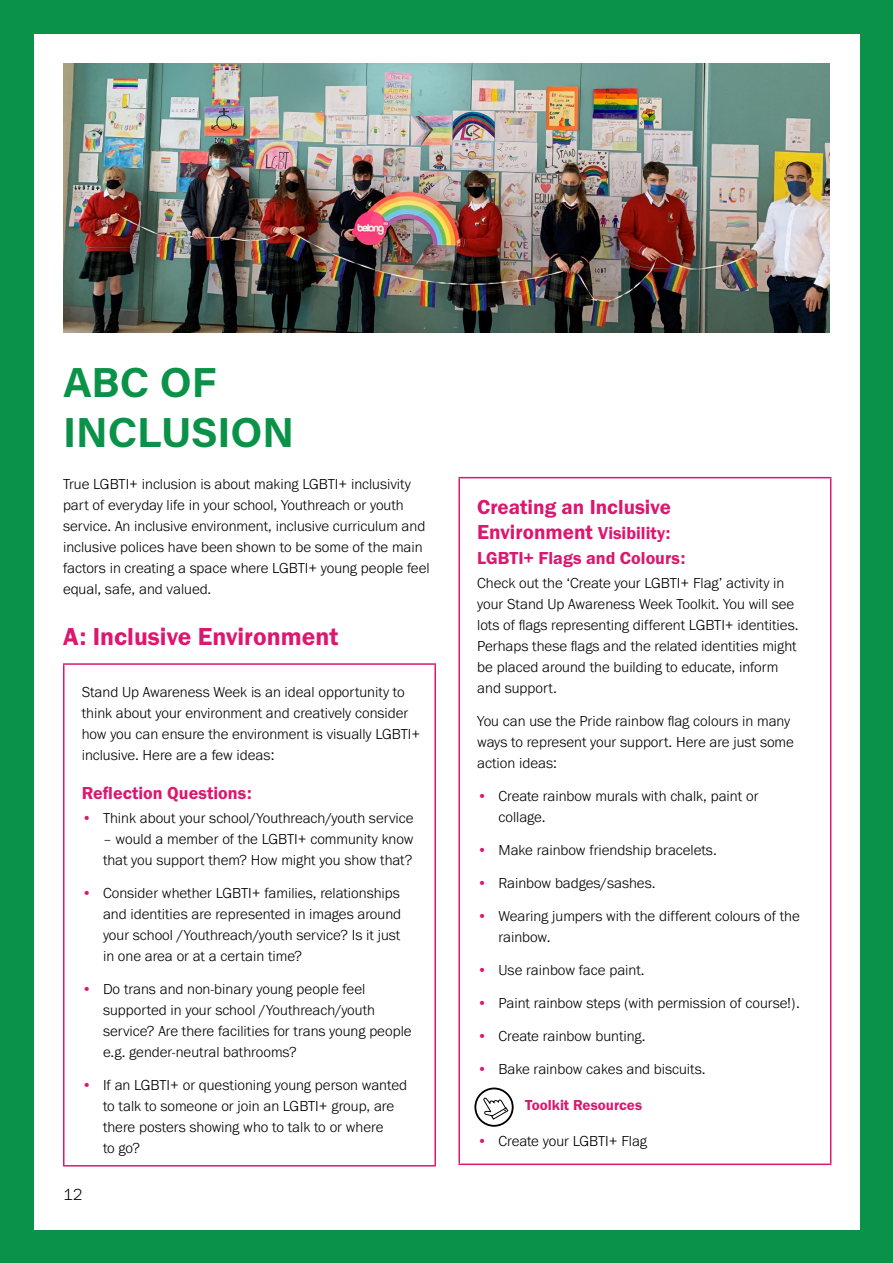
<style>
.page{position:relative;width:893px;height:1263px;background:#0a9248}
.page>*{position:absolute;margin:0;border:0;box-sizing:border-box;transform-origin:0 0}
.t1{font:42px/49.5px "Acumin Variable Concept";color:#0a9248}
.t2{font:25.5px "Franklin Gothic URW Dem";color:#dc176f}
.t3{font:21px/25.2px "Franklin Gothic URW Dem";color:#dc176f}
.t4{font:18px "Franklin Gothic URW Dem";color:#dc176f}
.t5{font:300 16.5px "Franklin Gothic URW";color:#000}
.t6{font:300 15px/21px "Franklin Gothic URW";color:#000}
.t7{font:15px "Franklin Gothic URW Dem";color:#dc176f}
.s1{color:#dc176f}
.s2{font-size:18px}
</style>
<div class="page">
<div style="left:35px;top:34px;width:825px;height:1196px;background:#fff"></div>
<img style="left:64px;top:63px;width:766px;height:270px">
<hr style="left:63px;top:663px;width:373px;height:2px;background:#dc176f">
<hr style="left:63px;top:665px;width:1px;height:500px;background:#dc176f">
<hr style="left:434px;top:665px;width:2px;height:500px;background:#dc176f">
<hr style="left:63px;top:1165px;width:373px;height:1px;background:#dc176f">
<hr style="left:458px;top:477px;width:373px;height:1px;background:#dc176f">
<hr style="left:458px;top:478px;width:2px;height:685px;background:#dc176f">
<hr style="left:830px;top:478px;width:1px;height:685px;background:#dc176f">
<hr style="left:458px;top:1163px;width:373px;height:2px;background:#dc176f">
<svg style="left:475px;top:1088px;width:38px;height:38px"></svg>
<div style="left:474px;top:1087px;width:40px;height:40px;border:2px solid #000;border-radius:50%"></div>
<svg style="left:483px;top:1097px;width:26px;height:23px"></svg>
<h1 class="t1" style="left:63px;top:356px;width:233px">ABC OF<br>INCLUSION</h1>
<p class="t6" style="left:63px;top:473px;width:368px">True LGBTI+ inclusion is about making LGBTI+ inclusivity part of everyday life in your school, Youthreach or youth service. An inclusive environment, inclusive curriculum and inclusive polices have been shown to be some of the main factors in creating a space where LGBTI+ young people feel equal, safe, and valued.</p>
<h2 class="t2" style="left:63px;top:621px;width:277px">A: Inclusive Environment</h2>
<p class="t6" style="left:82px;top:681px;width:340px">Stand Up Awareness Week is an ideal opportunity to think about your environment and creatively consider how you can ensure the environment is visually LGBTI+ inclusive. Here are a few ideas:</p>
<p class="t4" style="left:82px;top:781px;width:172px">Reflection Questions:</p>
<p class="t6" style="left:82px;top:807px;width:333px"><span class="s1">•</span> Think about your school/Youthreach/youth service</p>
<p class="t6" style="left:103px;top:828px;width:312px">– would a member of the LGBTI+ community know that you support them? How might you show that?</p>
<p class="t6" style="left:103px;top:882px;width:300px;text-align:justify;text-indent:-21px"><span class="s1">•</span> Consider whether LGBTI+ families, relationships and identities are represented in images around your school /Youthreach/youth service? Is it just in one area or at a certain time?</p>
<p class="t6" style="left:103px;top:978px;width:310px;text-indent:-21px"><span class="s1">•</span> Do trans and non-binary young people feel supported in your school /Youthreach/youth service? Are there facilities for trans young people e.g. gender-neutral bathrooms?</p>
<p class="t6" style="left:103px;top:1074px;width:306px;text-indent:-21px"><span class="s1">•</span> If an LGBTI+ or questioning young person wanted to talk to someone or join an LGBTI+ group, are there posters showing who to talk to or where<br>to go?</p>
<p class="t5" style="left:63px;top:1184px;width:21px">12</p>
<h3 class="t3" style="left:477px;top:494px;width:195px">Creating an Inclusive<br>Environment <span class="s2">Visibility:</span></h3>
<p class="t4" style="left:477px;top:547px;width:210px">LGBTI+ Flags and Colours:</p>
<p class="t6" style="left:477px;top:572px;width:323px">Check out the ‘Create your LGBTI+ Flag’ activity in your Stand Up Awareness Week Toolkit. You will see lots of flags representing different LGBTI+ identities.<br>Perhaps these flags and the related identities might be placed around the building to educate, inform and support.</p>
<p class="t6" style="left:477px;top:710px;width:318px">You can use the Pride rainbow flag colours in many ways to represent your support. Here are just some action ideas:</p>
<p class="t6" style="left:498px;top:785px;width:261px;text-indent:-21px"><span class="s1">•</span> Create rainbow murals with chalk, paint or collage.</p>
<p class="t6" style="left:477px;top:839px;width:241px"><span class="s1">•</span> Make rainbow friendship bracelets.</p>
<p class="t6" style="left:477px;top:872px;width:180px"><span class="s1">•</span> Rainbow badges/sashes.</p>
<p class="t6" style="left:498px;top:905px;width:303px;text-indent:-21px"><span class="s1">•</span> Wearing jumpers with the different colours of the rainbow.</p>
<p class="t6" style="left:477px;top:959px;width:169px"><span class="s1">•</span> Use rainbow face paint.</p>
<p class="t6" style="left:477px;top:992px;width:324px"><span class="s1">•</span> Paint rainbow steps (with permission of course!).</p>
<p class="t6" style="left:477px;top:1025px;width:170px"><span class="s1">•</span> Create rainbow bunting.</p>
<p class="t6" style="left:477px;top:1058px;width:230px"><span class="s1">•</span> Bake rainbow cakes and biscuits.</p>
<p class="t7" style="left:525px;top:1096px;width:118px">Toolkit Resources</p>
<p class="t6" style="left:477px;top:1130px;width:171px"><span class="s1">•</span> Create your LGBTI+ Flag</p>
</div>
